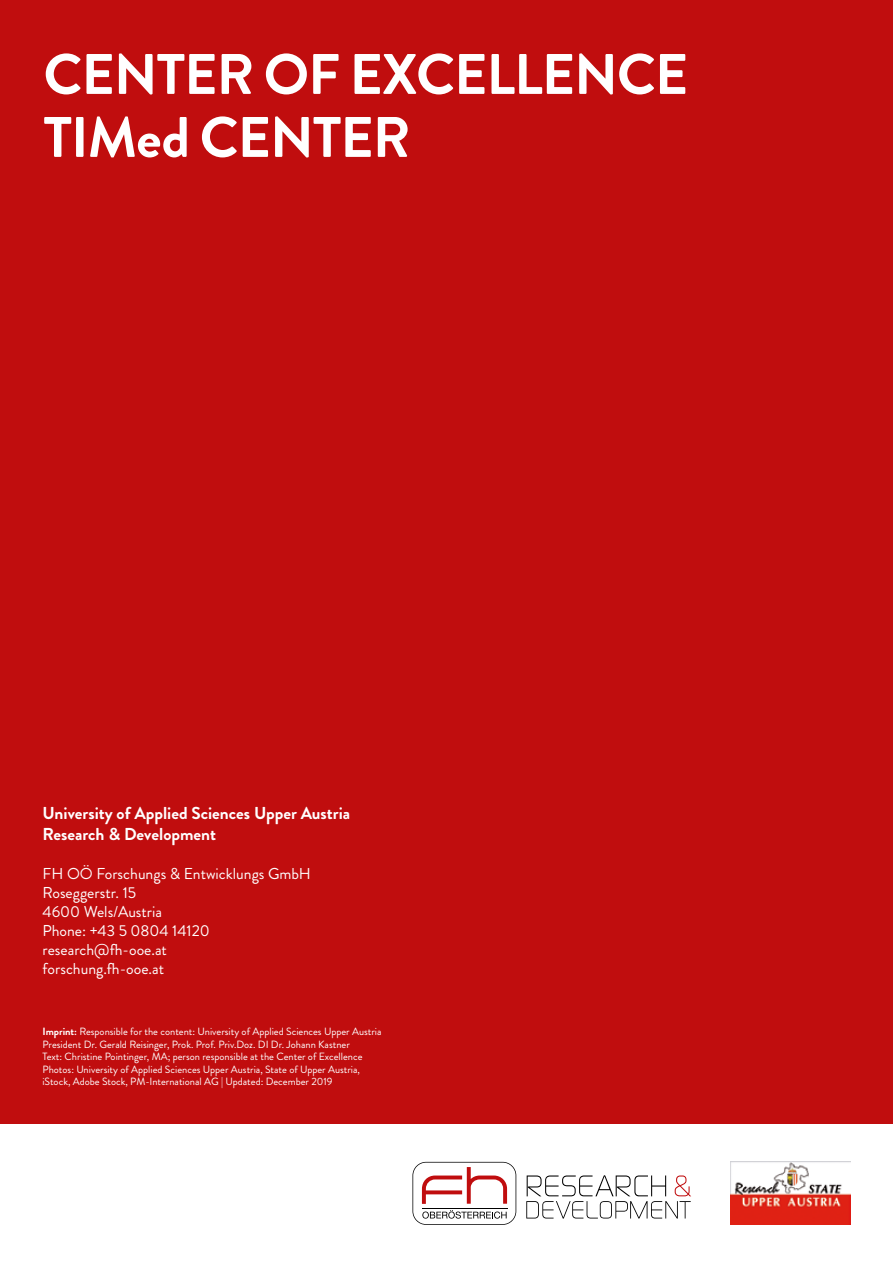
<style>
.page{position:relative;width:893px;height:1263px;background:#fff}
.page>*{position:absolute;margin:0;border:0;box-sizing:border-box;transform-origin:0 0}
.t1{font:700 57px/63px "Brandon Grotesque";letter-spacing:-.02em;color:#fff}
.t2{font:700 17.25px/20.7px "Brandon Grotesque";color:#fff}
.t3{font:15.75px/18.9px "Brandon Grotesque";color:#fff}
.t4{font:10.5px/12.6px "Brandon Grotesque";color:#fff}
.s1{font-weight:700}
</style>
<div class="page">
<div style="left:0;top:0;width:893px;height:1124px;background:#c00d0e"></div>
<svg style="left:412px;top:1162px;width:104px;height:63px"></svg>
<hr style="left:422px;top:1208px;width:85px;height:1px;background:#000">
<svg style="left:526px;top:1175px;width:165px;height:44px"></svg>
<img style="left:730px;top:1162px;width:120px;height:63px">
<h1 class="t1" style="left:43px;top:44px;width:646px">CENTER OF EXCELLENCE<br>TIMed CENTER</h1>
<h2 class="t2" style="left:43px;top:803px;width:309px">University of Applied Sciences Upper Austria<br>Research &amp; Development</h2>
<h3 class="t3" style="left:43px;top:865px;width:270px">FH OÖ Forschungs &amp; Entwicklungs GmbH<br>Roseggerstr. 15<br>4600 Wels/Austria<br>Phone: +43 5 0804 14120 research@fh-ooe.at<br>forschung.fh-ooe.at</h3>
<p class="t4" style="left:43px;top:1025px;width:341px"><span class="s1">Imprint:</span> Responsible for the content: University of Applied Sciences Upper Austria President Dr. Gerald Reisinger, Prok. Prof. Priv.Doz. DI Dr. Johann Kastner<br>Text: Christine Pointinger, MA; person responsible at the Center of Excellence Photos: University of Applied Sciences Upper Austria, State of Upper Austria, iStock, Adobe Stock, PM-International AG | Updated: December 2019</p>
</div>
